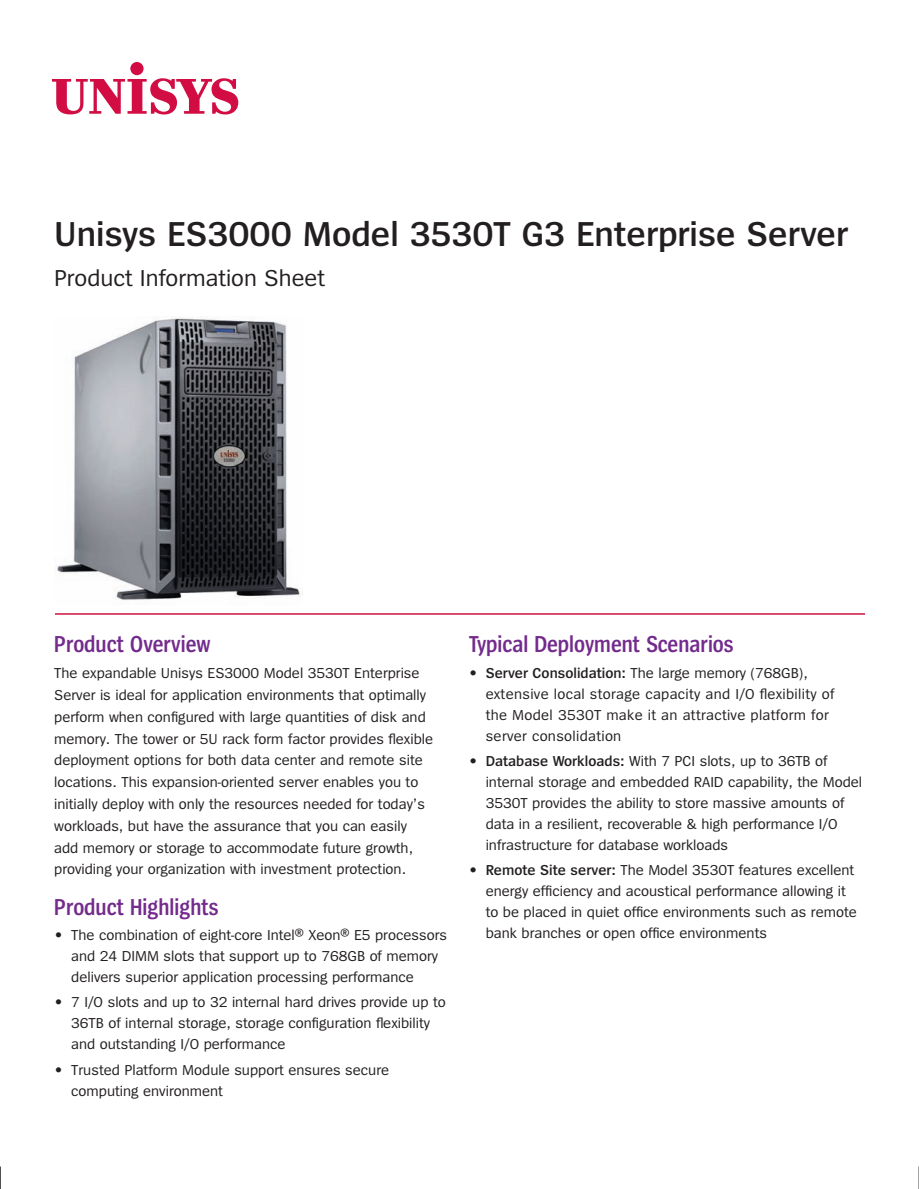
<style>
.page{position:relative;width:919px;height:1189px;background:#fff}
.page>*{position:absolute;margin:0;border:0;box-sizing:border-box;transform-origin:0 0}
.t1{font:600 36px "Spiegel";color:#231f20}
.t2{font:600 24px "Spiegel Cd";color:#732b8c}
.t3{font:24px "Spiegel";color:#231f20}
.t4{font:15px/21px "Spiegel";color:#231f20}
.t5{font:15px/21px "Spiegel";letter-spacing:.02em;color:#231f20}
.s1{font-weight:600}
</style>
<div class="page">
<svg style="left:52px;top:78px;width:186px;height:36px"></svg>
<div style="left:130px;top:62px;width:13px;height:13px;background:#d20d44;border-radius:50%"></div>
<img style="left:56px;top:316px;width:246px;height:285px">
<hr style="left:55px;top:613px;width:809px;height:1px;background:#cd1141">
<svg style="left:0;top:1166px;width:1px;height:22px"></svg>
<svg style="left:918px;top:1166px;width:1px;height:22px"></svg>
<h1 class="t1" style="left:54px;top:216px;width:795px">Unisys ES3000 Model 3530T G3 Enterprise Server</h1>
<h2 class="t3" style="left:54px;top:266px;width:272px">Product Information Sheet</h2>
<h2 class="t2" style="left:54px;top:632px;width:158px">Product Overview</h2>
<p class="t4" style="left:54px;top:662px;width:380px;line-height:21.8px">The expandable Unisys ES3000 Model 3530T Enterprise Server is ideal for application environments that optimally perform when configured with large quantities of disk and memory. The tower or 5U rack form factor provides flexible deployment options for both data center and remote site locations. This expansion-oriented server enables you to initially deploy with only the resources needed for today’s workloads, but have the assurance that you can easily add memory or storage to accommodate future growth, providing your organization with investment protection.</p>
<h2 class="t2" style="left:54px;top:894px;width:166px">Product Highlights</h2>
<p class="t4" style="left:71px;top:924px;width:377px;text-indent:-17px">• The combination of eight-core Intel® Xeon® E5 processors and 24 DIMM slots that support up to 768GB of memory delivers superior application processing performance</p>
<p class="t4" style="left:71px;top:991px;width:376px;text-indent:-17px">• 7 I/O slots and up to 32 internal hard drives provide up to<br>36TB of internal storage, storage configuration flexibility and outstanding I/O performance</p>
<p class="t4" style="left:71px;top:1059px;width:319px;text-indent:-17px">• Trusted Platform Module support ensures secure computing environment</p>
<h2 class="t2" style="left:468px;top:632px;width:266px">Typical Deployment Scenarios</h2>
<p class="t5" style="left:485px;top:662px;width:350px;text-indent:-17px"><span class="s1">• Server Consolidation:</span> The large memory (768GB), extensive local storage capacity and I/O flexibility of the Model 3530T make it an attractive platform for server consolidation</p>
<p class="t4" style="left:485px;top:750px;width:378px;text-indent:-17px"><span class="s1">• Database Workloads:</span> With 7 PCI slots, up to 36TB of internal storage and embedded RAID capability, the Model 3530T provides the ability to store massive amounts of data in a resilient, recoverable &amp; high performance I/O infrastructure for database workloads</p>
<p class="t4" style="left:485px;top:860px;width:372px;text-indent:-17px"><span class="s1">• Remote Site server:</span> The Model 3530T features excellent energy efficiency and acoustical performance allowing it to be placed in quiet office environments such as remote bank branches or open office environments</p>
</div>
